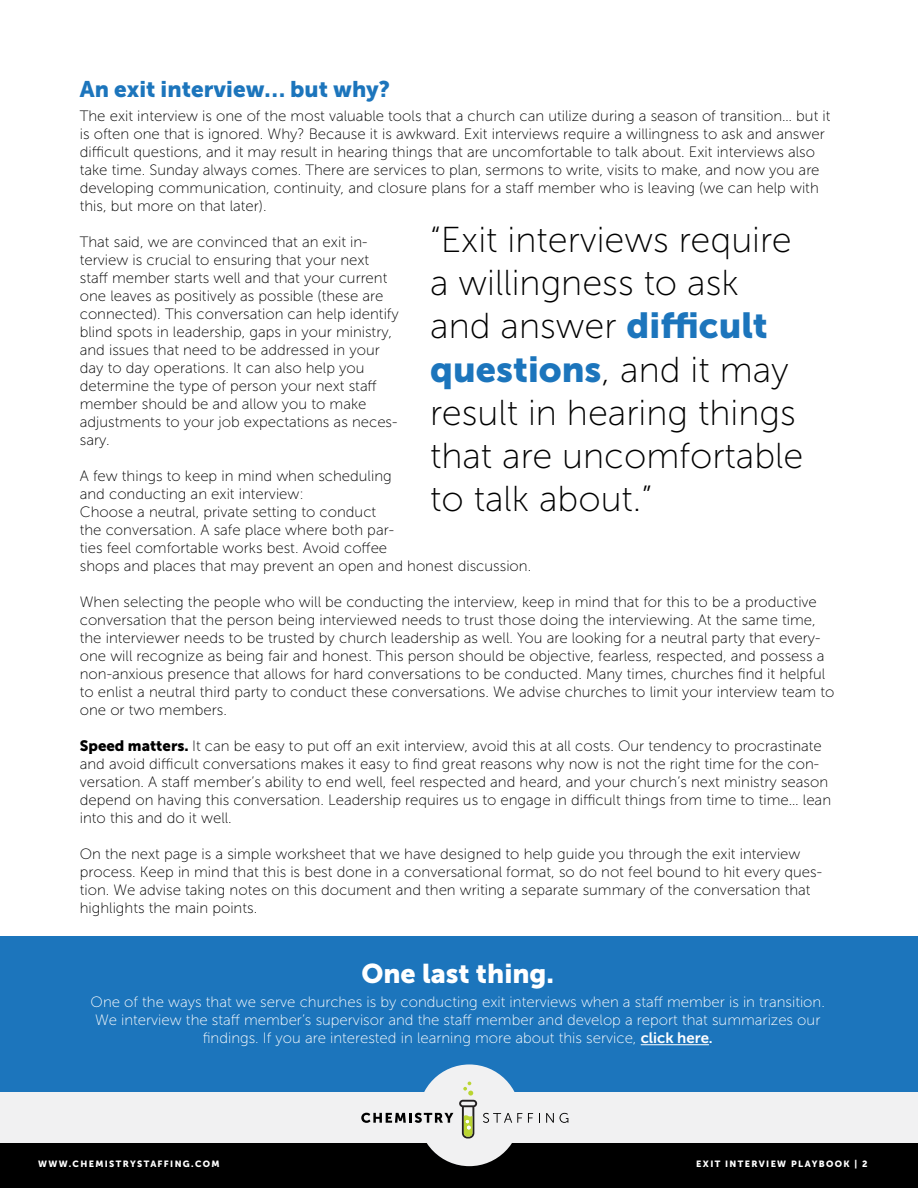
<style>
.page{position:relative;width:918px;height:1188px;background:#fff}
.page>*{position:absolute;margin:0;border:0;box-sizing:border-box;transform-origin:0 0}
.t1{font:36px/43.2px "Museo Sans 100";color:#000}
.t2{font:36px "Museo Sans 900";color:#1c75bc}
.t3{font:27px "Museo Sans 900";color:#fff}
.t4{font:22.5px "Museo Sans 900";color:#1c75bc}
.t5{font:15px/18px "Museo Sans 100";color:#000}
.t6{font:15px/18px "Museo Sans 100";color:#fff;text-align:center}
.t7{font:9px "Museo Sans 900";letter-spacing:.15em;color:#fff}
.s1{font-family:"Museo Sans 900"}
.s2{font-family:"Museo Sans 900";color:#1c75bc}
.s3{font-family:"Museo Sans 100";color:#000}
.s4{font-family:"Museo Sans 700"}
</style>
<div class="page">
<div style="left:0;top:936px;width:918px;height:156px;background:#1c75bc"></div>
<hr style="left:641px;top:1044px;width:68px;height:1px;background:#fff">
<div style="left:0;top:1143px;width:918px;height:45px;background:#000"></div>
<div style="left:0;top:1092px;width:918px;height:51px;background:#f1f1f2"></div>
<div style="left:418px;top:1064px;width:102px;height:102px;background:#f1f1f2;border-radius:50%"></div>
<svg style="left:459px;top:1082px;width:18px;height:57px"></svg>
<svg style="left:361px;top:1113px;width:92px;height:10px"></svg>
<svg style="left:483px;top:1113px;width:39px;height:10px"></svg>
<svg style="left:528px;top:1113px;width:5px;height:10px"></svg>
<svg style="left:546px;top:1113px;width:8px;height:10px"></svg>
<svg style="left:560px;top:1113px;width:8px;height:10px"></svg>
<h3 class="t4" style="left:80px;top:77px;width:312px">An exit interview… but why?</h3>
<p class="t5" style="left:80px;top:107px;width:752px">The exit interview is one of the most valuable tools that a church can utilize during a season of transition… but it is often one that is ignored. Why? Because it is awkward. Exit interviews require a willingness to ask and answer difficult questions, and it may result in hearing things that are uncomfortable to talk about. Exit interviews also take time. Sunday always comes. There are services to plan, sermons to write, visits to make, and now you are developing communication, continuity, and closure plans for a staff member who is leaving (we can help with this, but more on that later).</p>
<p class="t5" style="left:80px;top:233px;width:321px">That said, we are convinced that an exit in&shy;terview is crucial to ensuring that your next staff member starts well and that your current one leaves as positively as possible (these are connected). This conversation can help identify blind spots in leadership, gaps in your ministry, and issues that need to be addressed in your day to day operations. It can also help you determine the type of person your next staff member should be and allow you to make adjustments to your job expectations as neces&shy;sary.</p>
<p class="t5" style="left:80px;top:467px;width:453px">A few things to keep in mind when scheduling<br>and conducting an exit interview:<br>Choose a neutral, private setting to conduct<br>the conversation. A safe place where both par-<br>ties feel comfortable works best. Avoid coffee<br>shops and places that may prevent an open and honest discussion.</p>
<p class="t5" style="left:80px;top:593px;width:756px">When selecting the people who will be conducting the interview, keep in mind that for this to be a productive conversation that the person being interviewed needs to trust those doing the interviewing. At the same time, the interviewer needs to be trusted by church leadership as well. You are looking for a neutral party that every&shy;one will recognize as being fair and honest. This person should be objective, fearless, respected, and possess a non-anxious presence that allows for hard conversations to be conducted. Many times, churches find it helpful to enlist a neutral third party to conduct these conversations. We advise churches to limit your interview team to one or two members.</p>
<p class="t5" style="left:80px;top:737px;width:753px"><span class="s1">Speed matters.</span> It can be easy to put off an exit interview, avoid this at all costs. Our tendency to procrastinate and avoid difficult conversations makes it easy to find great reasons why now is not the right time for the con&shy;versation. A staff member’s ability to end well, feel respected and heard, and your church’s next ministry season depend on having this conversation. Leadership requires us to engage in difficult things from time to time… lean into this and do it well.</p>
<p class="t5" style="left:80px;top:845px;width:744px">On the next page is a simple worksheet that we have designed to help guide you through the exit interview process. Keep in mind that this is best done in a conversational format, so do not feel bound to hit every ques&shy;tion. We advise taking notes on this document and then writing a separate summary of the conversation that highlights the main points.</p>
<h1 class="t1" style="left:430px;top:218px;width:363px">“Exit interviews require a willingness to ask and answer <span class="s2">difficult</span></h1>
<h1 class="t2" style="left:430px;top:349px;width:360px">questions<span class="s3">, and it may</span></h1>
<h1 class="t1" style="left:430px;top:391px;width:375px">result in hearing things that are uncomfortable to talk about.”</h1>
<h2 class="t3" style="left:361px;top:958px;width:194px">One last thing.</h2>
<p class="t6" style="left:91px;top:993px;width:736px">One of the ways that we serve churches is by conducting exit interviews when a staff member is in transition.<br>We interview the staff member’s supervisor and the staff member and develop a report that summarizes our findings. If you are interested in learning more about this service, <span class="s4">click here.</span></p>
<p class="t7" style="left:38px;top:1159px;width:183px">WWW.CHEMISTRYSTAFFING.COM</p>
<p class="t7" style="left:696px;top:1159px;width:173px">EXIT INTERVIEW PLAYBOOK | 2</p>
</div>
